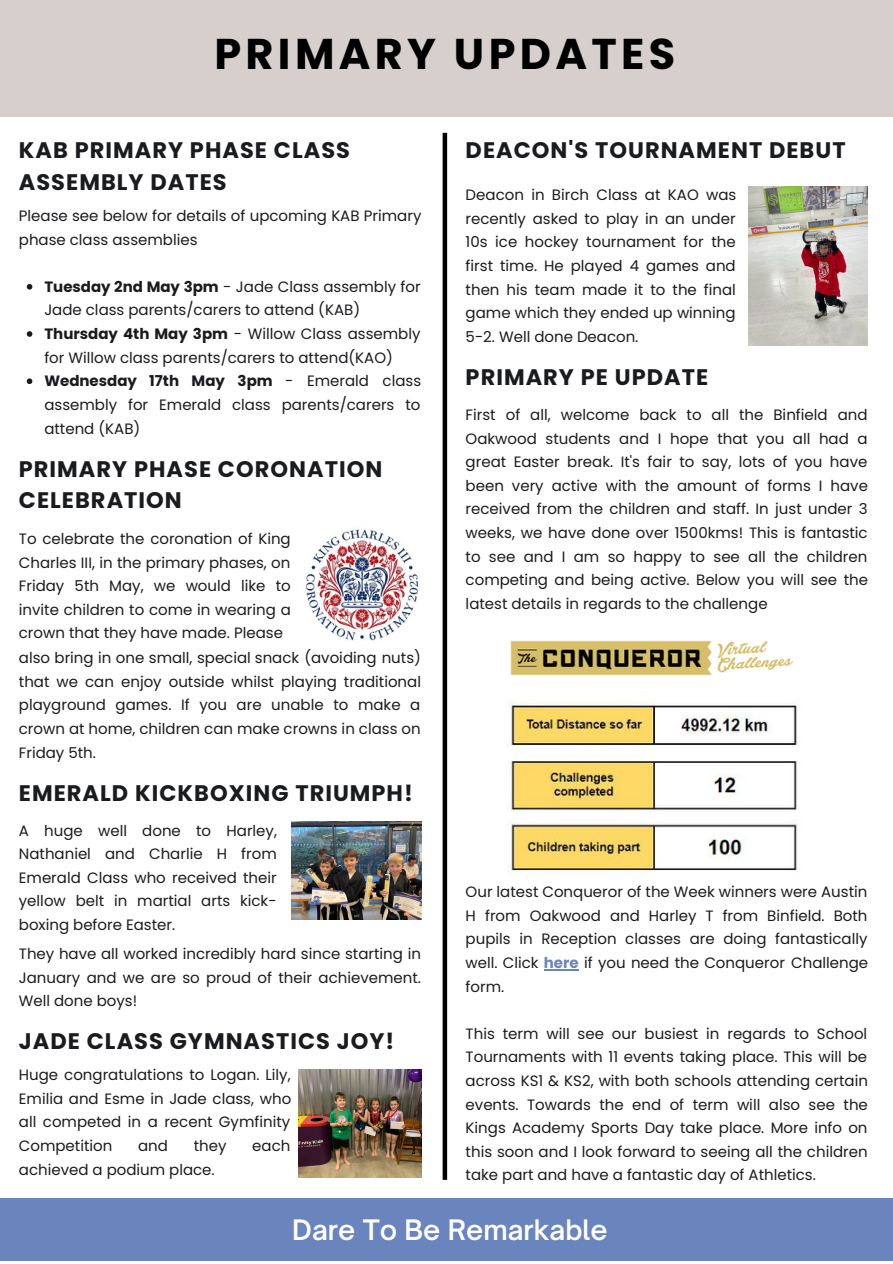
<style>
.page{position:relative;width:893px;height:1264px;background:#fff}
.page>*{position:absolute;margin:0;border:0;box-sizing:border-box;transform-origin:0 0}
.t1{font:700 43.05px "Poppins";letter-spacing:.1em;color:#000}
.t2{font:600 27px "Open Sauce One";color:#fff}
.t3{font:700 22.5px/31.5px "Poppins";letter-spacing:.045em;color:#1a1b1e}
.t4{font:15px/23.5px "Poppins";color:#1a1b1e;text-align:justify}
.s1{font-weight:700}
.s2{font-weight:700;color:#6a84be}
</style>
<div class="page">
<div style="left:0;top:0;width:892px;height:116px;background:#d6cfcc"></div>
<div style="left:442px;top:133px;width:5px;height:1046px;background:#000"></div>
<div style="left:0;top:1198px;width:892px;height:62px;background:#6a84be"></div>
<img style="left:291px;top:821px;width:131px;height:98px">
<img style="left:299px;top:1069px;width:122px;height:108px">
<img style="left:305px;top:529px;width:114px;height:112px">
<img style="left:748px;top:186px;width:119px;height:160px">
<img style="left:507px;top:701px;width:291px;height:170px">
<img style="left:510px;top:640px;width:284px;height:36px">
<svg style="left:27px;top:284px;width:5px;height:5px"></svg>
<svg style="left:27px;top:331px;width:5px;height:6px"></svg>
<svg style="left:27px;top:378px;width:5px;height:6px"></svg>
<hr style="left:543px;top:969px;width:35px;height:1px;background:#6a84be">
<h1 class="t1" style="left:214px;top:24px;width:462px">PRIMARY UPDATES</h1>
<h3 class="t3" style="left:19px;top:135px;width:332px">KAB PRIMARY PHASE CLASS<br>ASSEMBLY DATES</h3>
<p class="t4" style="left:19px;top:204px;width:404px">Please see below for details of upcoming KAB Primary phase class assemblies</p>
<p class="t4" style="left:44px;top:275px;width:378px;text-align:left"><span class="s1">Tuesday 2nd May 3pm</span> - Jade Class assembly for Jade class parents/carers to attend (KAB)<br><span class="s1">Thursday 4th May 3pm</span> - Willow Class assembly for Willow class parents/carers to attend(KAO)<br><span class="s1">Wednesday 17th May 3pm</span> - Emerald class assembly for Emerald class parents/carers to attend (KAB)</p>
<h3 class="t3" style="left:19px;top:453px;width:365px">PRIMARY PHASE CORONATION<br>CELEBRATION</h3>
<p class="t4" style="left:19px;top:527px;width:273px">To celebrate the coronation of King Charles III, in the primary phases, on Friday 5th May, we would like to invite children to come in wearing a crown that they have made. Please</p>
<p class="t4" style="left:19px;top:646px;width:403px">also bring in one small, special snack (avoiding nuts) that we can enjoy outside whilst playing traditional playground games. If you are unable to make a crown at home, children can make crowns in class on Friday 5th.</p>
<h3 class="t3" style="left:19px;top:777px;width:395px">EMERALD KICKBOXING TRIUMPH!</h3>
<p class="t4" style="left:19px;top:818px;width:259px">A huge well done to Harley, Nathaniel and Charlie H from Emerald Class who received their yellow belt in martial arts kick&shy;boxing before Easter.</p>
<p class="t4" style="left:19px;top:942px;width:403px">They have all worked incredibly hard since starting in January and we are so proud of their achievement.<br>Well done boys!</p>
<h3 class="t3" style="left:19px;top:1025px;width:377px">JADE CLASS GYMNASTICS JOY!</h3>
<p class="t4" style="left:19px;top:1063px;width:274px">Huge congratulations to Logan. Lily, Emilia and Esme in Jade class, who all competed in a recent Gymfinity Competition</p>
<p class="t4" style="left:138px;top:1133px;width:31px">and</p>
<p class="t4" style="left:194px;top:1133px;width:34px">they</p>
<p class="t4" style="left:252px;top:1133px;width:40px">each</p>
<p class="t4" style="left:19px;top:1157px;width:197px">achieved a podium place.</p>
<h3 class="t3" style="left:465px;top:135px;width:381px">DEACON'S TOURNAMENT DEBUT</h3>
<p class="t4" style="left:465px;top:183px;width:272px">Deacon in Birch Class at KAO was recently asked to play in an under 10s ice hockey tournament for the first time. He played 4 games and then his team made it to the final game which they ended up winning 5-2. Well done Deacon.</p>
<h3 class="t3" style="left:465px;top:361px;width:244px">PRIMARY PE UPDATE</h3>
<p class="t4" style="left:465px;top:403px;width:404px">First of all, welcome back to all the Binfield and Oakwood students and I hope that you all had a great Easter break. It's fair to say, lots of you have been very active with the amount of forms I have received from the children and staff. In just under 3 weeks, we have done over 1500kms! This is fantastic to see and I am so happy to see all the children competing and being active. Below you will see the latest details in regards to the challenge</p>
<p class="t4" style="left:465px;top:880px;width:404px">Our latest Conqueror of the Week winners were Austin H from Oakwood and Harley T from Binfield. Both pupils in Reception classes are doing fantastically well. Click <span class="s2">here</span> if you need the Conqueror Challenge form.</p>
<p class="t4" style="left:465px;top:1021px;width:404px">This term will see our busiest in regards to School Tournaments with 11 events taking place. This will be across KS1 &amp; KS2, with both schools attending certain events. Towards the end of term will also see the Kings Academy Sports Day take place. More info on this soon and I look forward to seeing all the children take part and have a fantastic day of Athletics.</p>
<h2 class="t2" style="left:286px;top:1212px;width:317px">Dare To Be Remarkable</h2>
<h2 class="t2" style="left:292px;top:1212px;width:317px">Dare To Be Remarkable</h2>
</div>
